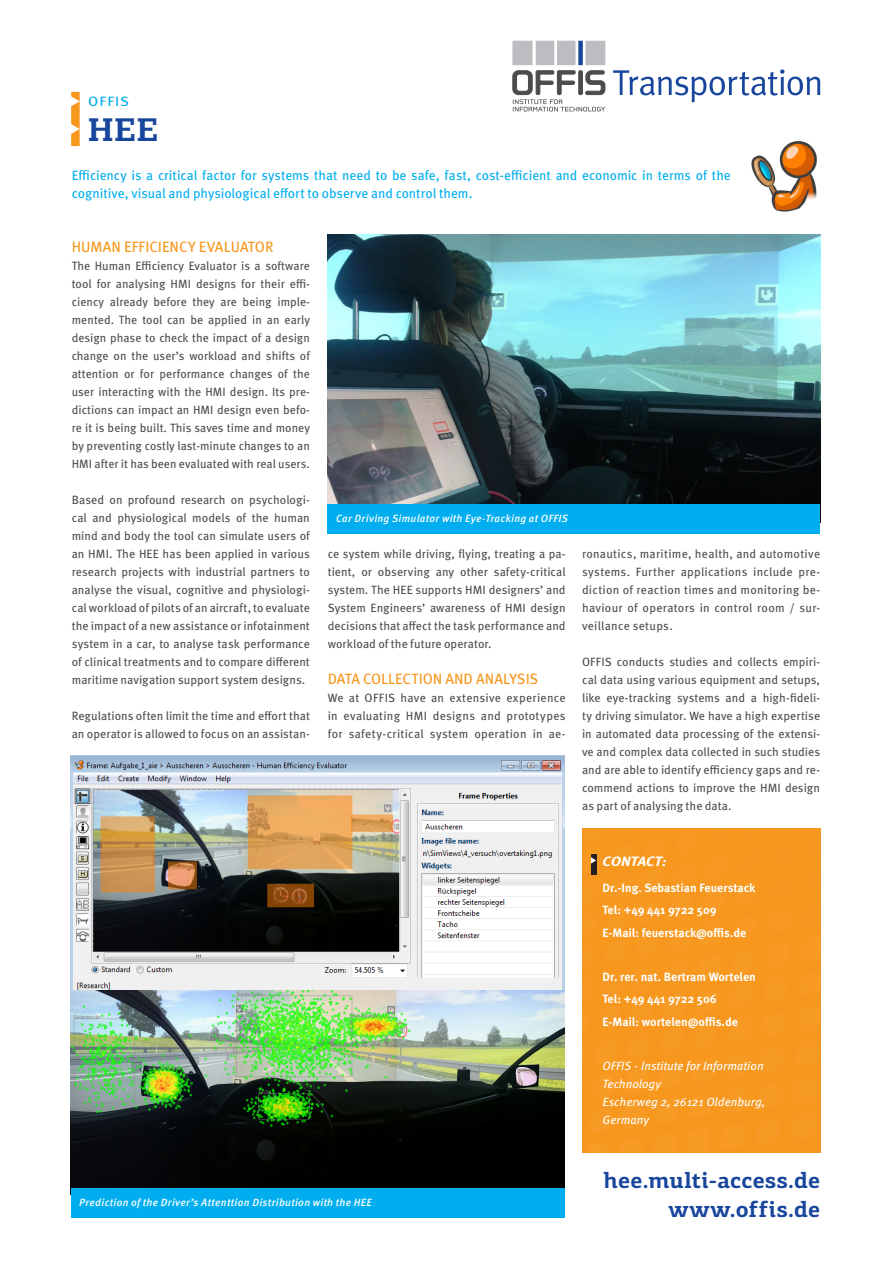
<style>
.page{position:relative;width:893px;height:1263px;background:#fff}
.page>*{position:absolute;margin:0;border:0;box-sizing:border-box;transform-origin:0 0}
.t1{font:700 33px "PF Agora Slab Pro";color:#18469d}
.t2{font:700 22.5px "PF Agora Slab Pro";letter-spacing:.01em;color:#18469d}
.Mengentext{font:15px "Meta OT";color:#f7971d}
.Anreißer{font:13.5px/18px "Meta OT";letter-spacing:-.005em;color:#00aeef}
.t3{font:italic 700 13.5px "Meta OT";letter-spacing:-.01em;color:#fff;scale:1.11 1}
.Anreißer-2{font:13.5px "Meta OT";letter-spacing:-.005em;color:#00aeef;scale:1.11 1}
.Mengentext-2{font:12px/18px "Meta OT";letter-spacing:.005em;color:#4b4c4d;text-align:justify}
.t4{font:700 12px "Meta OT";letter-spacing:-.005em;color:#fff}
.t5{font:italic 12px/18px "Meta OT";color:#fff}
.Bildunterschrift{font:italic 500 10.5px "Meta OT";letter-spacing:.03em;color:#fff}
</style>
<div class="page">
<div style="left:582px;top:828px;width:238px;height:325px;background:#f7971d"></div>
<svg style="left:71px;top:92px;width:9px;height:54px"></svg>
<svg style="left:613px;top:69px;width:207px;height:33px"></svg>
<svg style="left:512px;top:41px;width:94px;height:70px"></svg>
<div style="left:591px;top:855px;width:5px;height:20px;background:#231f20"></div>
<svg style="left:591px;top:857px;width:5px;height:6px"></svg>
<img style="left:71px;top:756px;width:493px;height:235px">
<img style="left:328px;top:234px;width:492px;height:270px">
<img style="left:71px;top:991px;width:493px;height:197px">
<img style="left:751px;top:141px;width:66px;height:71px">
<div style="left:71px;top:1188px;width:493px;height:30px;background:#00aeef"></div>
<div style="left:328px;top:504px;width:492px;height:30px;background:#00aeef"></div>
<p class="Anreißer-2" style="left:88px;top:93px;width:38px">OFFIS</p>
<p class="t1" style="left:88px;top:109px;width:71px">HEE</p>
<p class="Anreißer" style="left:72px;top:166px;width:660px">Efficiency is a critical factor for systems that need to be safe, fast, cost-efficient and economic in terms of the cognitive, visual and physiological effort to observe and control them.</p>
<p class="Mengentext" style="left:72px;top:237px;width:203px">HUMAN EFFICIENCY EVALUATOR</p>
<p class="Mengentext-2" style="left:72px;top:257px;width:240px">The Human Efficiency Evaluator is a software tool for analysing HMI designs for their effi&shy;ciency already before they are being imple&shy;mented. The tool can be applied in an early design phase to check the impact of a design change on the user’s workload and shifts of attention or for performance changes of the user interacting with the HMI design. Its pre&shy;dictions can impact an HMI design even befo&shy;re it is being built. This saves time and money by preventing costly last-minute changes to an HMI after it has been evaluated with real users.</p>
<p class="Mengentext-2" style="left:72px;top:491px;width:240px">Based on profound research on psychologi&shy;cal and physiological models of the human mind and body the tool can simulate users of an HMI. The HEE has been applied in various research projects with industrial partners to analyse the visual, cognitive and physiologi&shy;cal workload of pilots of an aircraft, to evaluate the impact of a new assistance or infotainment system in a car, to analyse task performance of clinical treatments and to compare different maritime navigation support system designs.</p>
<p class="Mengentext-2" style="left:72px;top:707px;width:240px">Regulations often limit the time and effort that an operator is allowed to focus on an assistan-</p>
<p class="Bildunterschrift" style="left:336px;top:512px;width:233px">Car Driving Simulator with Eye-Tracking at OFFIS</p>
<p class="Mengentext-2" style="left:328px;top:545px;width:239px">ce system while driving, flying, treating a pa&shy;tient, or observing any other safety-critical system. The HEE supports HMI designers’ and System Engineers’ awareness of HMI design decisions that affect the task performance and workload of the future operator.</p>
<p class="Mengentext" style="left:328px;top:669px;width:212px">DATA COLLECTION AND ANALYSIS</p>
<p class="Mengentext-2" style="left:328px;top:689px;width:239px">We at OFFIS have an extensive experience in evaluating HMI designs and prototypes for safety-critical system operation in ae-</p>
<p class="Mengentext-2" style="left:582px;top:545px;width:240px">ronautics, maritime, health, and automotive systems. Further applications include pre&shy;diction of reaction times and monitoring be&shy;haviour of operators in control room / sur&shy;veillance setups.</p>
<p class="Mengentext-2" style="left:582px;top:653px;width:240px">OFFIS conducts studies and collects empiri&shy;cal data using various equipment and setups, like eye-tracking systems and a high-fideli&shy;ty driving simulator. We have a high expertise in automated data processing of the extensi&shy;ve and complex data collected in such studies and are able to identify efficiency gaps and re&shy;commend actions to improve the HMI design as part of analysing the data.</p>
<p class="t3" style="left:603px;top:852px;width:59px">CONTACT:</p>
<p class="t4" style="left:603px;top:880px;width:154px">Dr.-Ing. Sebastian Feuerstack</p>
<p class="t4" style="left:603px;top:902px;width:116px">Tel: +49 441 9722 509</p>
<p class="t4" style="left:603px;top:925px;width:145px">E-Mail: feuerstack@offis.de</p>
<p class="t4" style="left:603px;top:969px;width:155px">Dr. rer. nat. Bertram Wortelen</p>
<p class="t4" style="left:603px;top:991px;width:116px">Tel: +49 441 9722 506</p>
<p class="t4" style="left:603px;top:1014px;width:137px">E-Mail: wortelen@offis.de</p>
<p class="t5" style="left:603px;top:1057px;width:163px">OFFIS - Institute for Information<br>Technology</p>
<p class="t5" style="left:603px;top:1093px;width:164px">Escherweg 2, 26121 Oldenburg,<br>Germany</p>
<p class="Bildunterschrift" style="left:79px;top:1196px;width:294px">Prediction of the Driver’s Attenttion Distribution with the HEE</p>
<p class="t2" style="left:604px;top:1166px;width:218px">hee.multi-access.de</p>
<p class="t2" style="left:668px;top:1195px;width:153px">www.offis.de</p>
</div>
